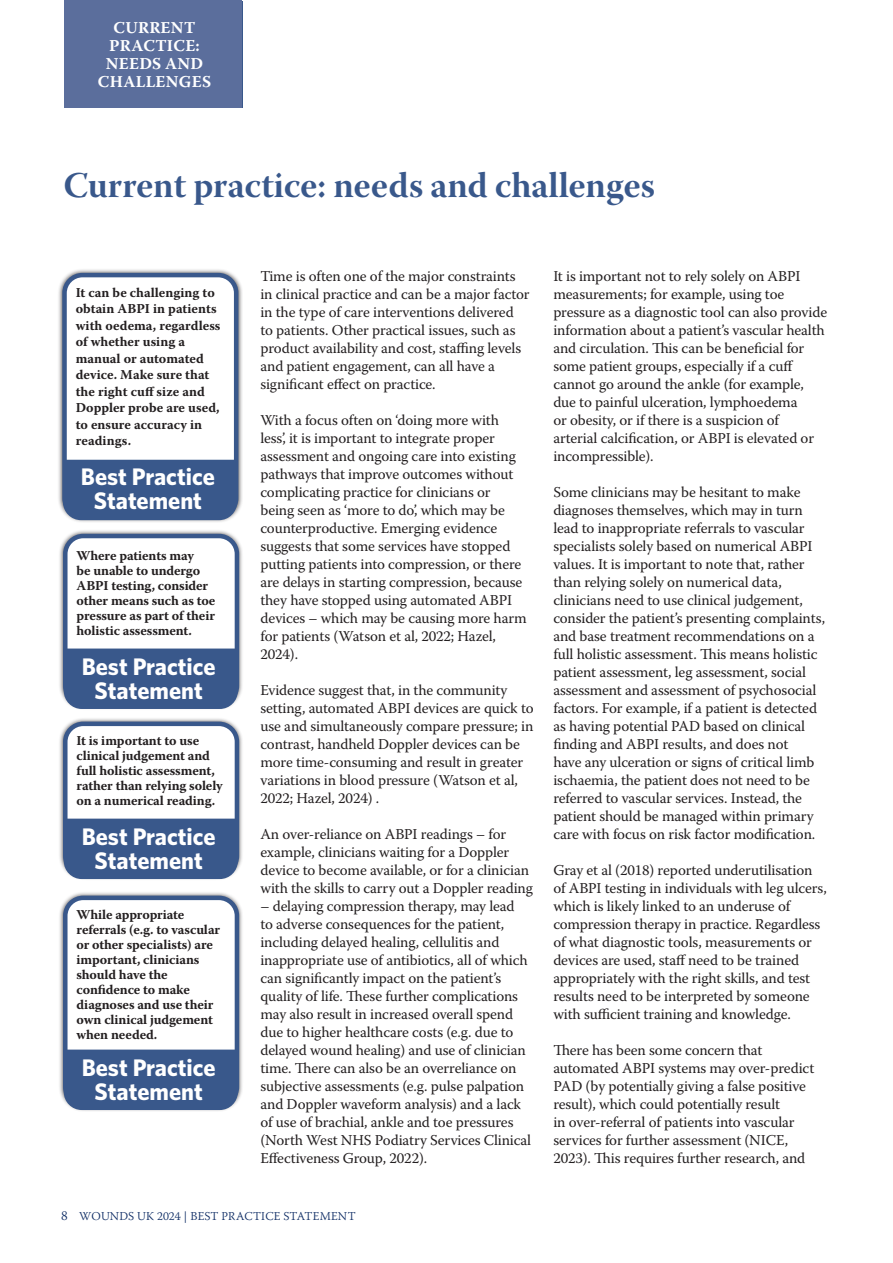
<style>
.page{position:relative;width:893px;height:1263px;background:#fff}
.page>*{position:absolute;margin:0;border:0;box-sizing:border-box;transform-origin:0 0}
.t1{font:36px "Warnock Pro Bold Subh";color:#39588b}
.t2{font:700 24px/24px "Whitney";color:#fff;text-align:center}
.Paragraph_Style_1{font:700 16.5px/18px "Warnock Pro";letter-spacing:.02em;color:#fff;text-align:center}
.t3{font:15px/18px "Warnock Pro";letter-spacing:-.01em;color:#231f20}
.Box_text{font:700 13.5px/15px "Warnock Pro";letter-spacing:-.005em;color:#231f20}
.t4{font:300 12px "Warnock Pro";letter-spacing:.01em;color:#0f2d65}
.s1{font-size:13.5px}
</style>
<div class="page">
<div style="left:65px;top:0;width:177px;height:107px;background:#5b6e9c"></div>
<div style="left:58px;top:529px;width:186px;height:181px;background:#231f20;opacity:.75"></div>
<div style="left:65px;top:536px;width:172px;height:168px;background:#fff;border-radius:18px"></div>
<div style="left:63px;top:534px;width:176px;height:172px;border:4px solid #39588b;border-radius:18px"></div>
<div style="left:58px;top:717px;width:186px;height:163px;background:#231f20;opacity:.75"></div>
<div style="left:65px;top:724px;width:172px;height:150px;background:#fff;border-radius:18px"></div>
<div style="left:63px;top:722px;width:176px;height:154px;border:4px solid #39588b;border-radius:18px"></div>
<div style="left:58px;top:891px;width:186px;height:221px;background:#231f20;opacity:.75"></div>
<div style="left:65px;top:898px;width:172px;height:207px;background:#fff;border-radius:18px"></div>
<div style="left:63px;top:896px;width:176px;height:211px;border:4px solid #39588b;border-radius:18px"></div>
<div style="left:64px;top:648px;width:174px;height:61px;background:#39588b"></div>
<div style="left:64px;top:819px;width:174px;height:60px;background:#39588b"></div>
<div style="left:64px;top:1049px;width:174px;height:61px;background:#39588b"></div>
<div style="left:58px;top:268px;width:185px;height:255px;background:#231f20;opacity:.75"></div>
<div style="left:65px;top:275px;width:171px;height:241px;background:#fff;border-radius:18px"></div>
<div style="left:62px;top:273px;width:176px;height:245px;border:4px solid #39588b;border-radius:18px"></div>
<div style="left:63px;top:460px;width:174px;height:60px;background:#39588b"></div>
<p class="Paragraph_Style_1" style="left:98px;top:18px;width:115px">CURRENT<br>PRACTICE:<br>NEEDS AND<br>CHALLENGES</p>
<p class="t1" style="left:64px;top:163px;width:593px">Current practice: needs and challenges</p>
<p class="Box_text" style="left:76px;top:284px;width:146px;line-height:16.5px">It can be challenging to obtain ABPI in patients with oedema, regardless of whether using a manual or automated device. Make sure that the right cuff size and<br>Doppler probe are used, to ensure accuracy in readings.</p>
<p class="t2" style="left:81px;top:463px;width:135px">Best Practice<br>Statement</p>
<p class="Box_text" style="left:77px;top:548px;width:140px">Where patients may<br>be unable to undergo<br>ABPI testing, consider other means such as toe pressure as part of their holistic assessment.</p>
<p class="t2" style="left:82px;top:654px;width:135px">Best Practice<br>Statement</p>
<p class="Box_text" style="left:77px;top:733px;width:148px">It is important to use clinical judgement and full holistic assessment, rather than relying solely on a numerical reading.</p>
<p class="t2" style="left:82px;top:824px;width:135px">Best Practice<br>Statement</p>
<p class="Box_text" style="left:77px;top:907px;width:145px">While appropriate referrals (e.g. to vascular or other specialists) are important, clinicians should have the confidence to make diagnoses and use their own clinical judgement when needed.</p>
<p class="t2" style="left:82px;top:1055px;width:135px">Best Practice<br>Statement</p>
<p class="t3" style="left:260px;top:267px;width:271px">Time is often one of the major constraints in clinical practice and can be a major factor in the type of care interventions delivered to patients. Other practical issues, such as product availability and cost, staffing levels and patient engagement, can all have a significant effect on practice.</p>
<p class="t3" style="left:260px;top:411px;width:268px">With a focus often on ‘doing more with less’, it is important to integrate proper assessment and ongoing care into existing pathways that improve outcomes without complicating practice for clinicians or being seen as ‘more to do’, which may be counterproductive. Emerging evidence suggests that some services have stopped putting patients into compression, or there are delays in starting compression, because they have stopped using automated ABPI devices – which may be causing more harm for patients (Watson et al, 2022; Hazel, 2024).</p>
<p class="t3" style="left:260px;top:681px;width:275px">Evidence suggest that, in the community setting, automated ABPI devices are quick to use and simultaneously compare pressure; in contrast, handheld Doppler devices can be more time-consuming and result in greater variations in blood pressure (Watson et al, 2022; Hazel, 2024) .</p>
<p class="t3" style="left:260px;top:825px;width:274px">An over-reliance on ABPI readings – for example, clinicians waiting for a Doppler device to become available, or for a clinician with the skills to carry out a Doppler reading</p>
<p class="t3" style="left:260px;top:897px;width:272px">– delaying compression therapy, may lead<br>to adverse consequences for the patient, including delayed healing, cellulitis and inappropriate use of antibiotics, all of which can significantly impact on the patient’s quality of life. These further complications may also result in increased overall spend due to higher healthcare costs (e.g. due to delayed wound healing) and use of clinician time. There can also be an overreliance on subjective assessments (e.g. pulse palpation and Doppler waveform analysis) and a lack of use of brachial, ankle and toe pressures (North West NHS Podiatry Services Clinical Effectiveness Group, 2022).</p>
<p class="t4" style="left:61px;top:1209px;width:296px"><span class="s1">8</span> WOUNDS UK 2024 | BEST PRACTICE STATEMENT</p>
<p class="t3" style="left:553px;top:267px;width:275px">It is important not to rely solely on ABPI measurements; for example, using toe pressure as a diagnostic tool can also provide information about a patient’s vascular health and circulation. This can be beneficial for some patient groups, especially if a cuff cannot go around the ankle (for example, due to painful ulceration, lymphoedema<br>or obesity, or if there is a suspicion of<br>arterial calcification, or ABPI is elevated or incompressible).</p>
<p class="t3" style="left:553px;top:483px;width:273px">Some clinicians may be hesitant to make diagnoses themselves, which may in turn lead to inappropriate referrals to vascular specialists solely based on numerical ABPI values. It is important to note that, rather than relying solely on numerical data, clinicians need to use clinical judgement, consider the patient’s presenting complaints, and base treatment recommendations on a full holistic assessment. This means holistic patient assessment, leg assessment, social assessment and assessment of psychosocial factors. For example, if a patient is detected as having potential PAD based on clinical finding and ABPI results, and does not<br>have any ulceration or signs of critical limb ischaemia, the patient does not need to be referred to vascular services. Instead, the patient should be managed within primary care with focus on risk factor modification.</p>
<p class="t3" style="left:553px;top:861px;width:275px">Gray et al (2018) reported underutilisation of ABPI testing in individuals with leg ulcers, which is likely linked to an underuse of compression therapy in practice. Regardless of what diagnostic tools, measurements or devices are used, staff need to be trained appropriately with the right skills, and test results need to be interpreted by someone with sufficient training and knowledge.</p>
<p class="t3" style="left:553px;top:1041px;width:262px">There has been some concern that automated ABPI systems may over-predict PAD (by potentially giving a false positive result), which could potentially result<br>in over-referral of patients into vascular services for further assessment (NICE, 2023). This requires further research, and</p>
</div>
